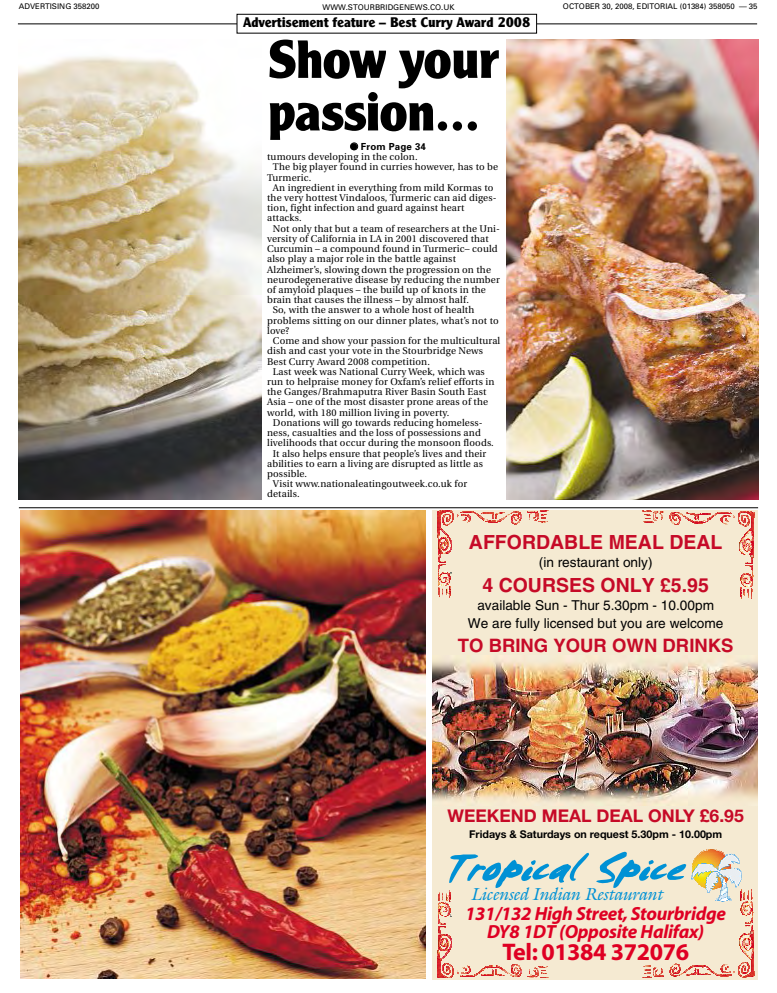
<style>
.page{position:relative;width:777px;height:993px;background:#fff}
.page>*{position:absolute;margin:0;border:0;box-sizing:border-box;transform-origin:0 0}
.t1{font:700 52.5px/52.5px "Clearface Gothic";letter-spacing:-.02em;color:#000}
.t2{font:24.1px "Myriad Bold OV JFCFFC";letter-spacing:-.02em;color:#df0023}
.t3{font:19.5px "Helvetica LT Std Bold OV KFCFFC";color:#c60a27}
.t4{font:19.1px/17.9px "Myriad Bold Italic OV IFCFFC";letter-spacing:-.015em;color:#df0023;text-align:center}
.t5{font:18.5px "Helvetica LT Std Bold OV KFCFFC";color:#c60a27}
.t6{font:17.5px "Helvetica Neue LT Std Bd OV MFCFFC";color:#c60a27}
.t7{font:17.2px "Galliard BT Normal Italic OV HFCFFC";color:#0091d5}
.t8{font:13.6px/17.9px "Helvetica LT Std Roman OV LFCFFC";color:#000;text-align:center}
.t9{font:700 13.6px "Clearface Gothic";color:#000}
.t10{font:10.7px "Helvetica Neue LT Std Bd OV MFCFFC";color:#000}
.t11{font:9.7px "Utopia";letter-spacing:.015em;color:#000}
.t12{font:700 9.7px "Univers";letter-spacing:.015em;color:#000}
.t13{font:7.8px "Univers";color:#000}
</style>
<div class="page">
<hr style="left:19px;top:507px;width:739px;height:1px;background:#000">
<hr style="left:18px;top:23px;width:739px;height:1px;background:#000">
<div style="left:237px;top:14px;width:299px;height:19px;background:#fff"></div>
<div style="left:236px;top:14px;width:301px;height:20px;border:1px solid #000"></div>
<img style="left:19px;top:56px;width:243px;height:443px">
<img style="left:506px;top:40px;width:252px;height:459px">
<div style="left:432px;top:510px;width:326px;height:469px;background:#f5ead2"></div>
<img style="left:432px;top:660px;width:326px;height:146px">
<svg style="left:438px;top:849px;width:316px;height:129px"></svg>
<svg style="left:670px;top:511px;width:84px;height:87px"></svg>
<svg style="left:438px;top:510px;width:83px;height:88px"></svg>
<svg style="left:527px;top:510px;width:21px;height:13px"></svg>
<svg style="left:642px;top:510px;width:22px;height:13px"></svg>
<img style="left:20px;top:510px;width:405px;height:468px">
<p class="t13" style="left:19px;top:3px;width:82px">ADVERTISING 358200</p>
<p class="t13" style="left:323px;top:4px;width:134px">WWW.STOURBRIDGENEWS.CO.UK</p>
<p class="t13" style="left:563px;top:3px;width:196px">OCTOBER 30, 2008, EDITORIAL (01384) 358050 — 35</p>
<p class="t9" style="left:243px;top:18px;width:288px">Advertisement feature – Best Curry Award 2008</p>
<p class="t1" style="left:267px;top:38px;width:233px">Show your passion...</p>
<p class="t12" style="left:350px;top:143px;width:77px">● From Page 34</p>
<p class="t11" style="left:267px;top:153px;width:152px">tumours developing in the colon.</p>
<p class="t11" style="left:273px;top:163px;width:227px">The big player found in curries however, has to be</p>
<p class="t11" style="left:267px;top:174px;width:46px">Turmeric.</p>
<p class="t11" style="left:273px;top:184px;width:222px">An ingredient in everything from mild Kormas to</p>
<p class="t11" style="left:267px;top:194px;width:231px">the very hottest Vindaloos, Turmeric can aid diges-</p>
<p class="t11" style="left:267px;top:204px;width:199px">tion, fight infection and guard against heart</p>
<p class="t11" style="left:267px;top:215px;width:36px">attacks.</p>
<p class="t11" style="left:273px;top:225px;width:228px">Not only that but a team of researchers at the Uni-</p>
<p class="t11" style="left:267px;top:235px;width:223px">versity of California in LA in 2001 discovered that</p>
<p class="t11" style="left:267px;top:245px;width:232px">Curcumin – a compound found in Turmeric– could</p>
<p class="t11" style="left:267px;top:255px;width:190px">also play a major role in the battle against</p>
<p class="t11" style="left:267px;top:266px;width:225px">Alzheimer’s, slowing down the progression on the</p>
<p class="t11" style="left:267px;top:276px;width:234px">neurodegenerative disease by reducing the number</p>
<p class="t11" style="left:267px;top:286px;width:220px">of amyloid plaques – the build up of knots in the</p>
<p class="t11" style="left:267px;top:296px;width:203px">brain that causes the illness – by almost half.</p>
<p class="t11" style="left:273px;top:306px;width:203px">So, with the answer to a whole host of health</p>
<p class="t11" style="left:267px;top:317px;width:233px">problems sitting on our dinner plates, what’s not to</p>
<p class="t11" style="left:267px;top:327px;width:24px">love?</p>
<p class="t11" style="left:273px;top:337px;width:229px">Come and show your passion for the multicultural</p>
<p class="t11" style="left:267px;top:347px;width:217px">dish and cast your vote in the Stourbridge News</p>
<p class="t11" style="left:267px;top:358px;width:164px">Best Curry Award 2008 competition.</p>
<p class="t11" style="left:273px;top:368px;width:213px">Last week was National Curry Week, which was</p>
<p class="t11" style="left:267px;top:378px;width:229px">run to helpraise money for Oxfam’s relief efforts in</p>
<p class="t11" style="left:267px;top:388px;width:221px">the Ganges/Brahmaputra River Basin South East</p>
<p class="t11" style="left:267px;top:398px;width:222px">Asia – one of the most disaster prone areas of the</p>
<p class="t11" style="left:267px;top:409px;width:184px">world, with 180 million living in poverty.</p>
<p class="t11" style="left:273px;top:419px;width:211px">Donations will go towards reducing homeless-</p>
<p class="t11" style="left:267px;top:429px;width:215px">ness, casualties and the loss of possessions and</p>
<p class="t11" style="left:267px;top:439px;width:228px">livelihoods that occur during the monsoon floods.</p>
<p class="t11" style="left:273px;top:449px;width:215px">It also helps ensure that people’s lives and their</p>
<p class="t11" style="left:267px;top:460px;width:217px">abilities to earn a living are disrupted as little as</p>
<p class="t11" style="left:267px;top:470px;width:41px">possible.</p>
<p class="t11" style="left:273px;top:480px;width:196px">Visit www.nationaleatingoutweek.co.uk for</p>
<p class="t11" style="left:267px;top:490px;width:34px">details.</p>
<p class="t3" style="left:469px;top:530px;width:255px">AFFORDABLE MEAL DEAL</p>
<p class="t8" style="left:539px;top:553px;width:115px">(in restaurant only)</p>
<p class="t3" style="left:482px;top:573px;width:228px">4 COURSES ONLY £5.95</p>
<p class="t8" style="left:468px;top:596px;width:257px">available Sun - Thur 5.30pm - 10.00pm<br>We are fully licensed but you are welcome</p>
<p class="t5" style="left:458px;top:634px;width:277px">TO BRING YOUR OWN DRINKS</p>
<p class="t6" style="left:447px;top:805px;width:298px">WEEKEND MEAL DEAL ONLY £6.95</p>
<p class="t10" style="left:469px;top:827px;width:254px">Fridays &amp; Saturdays on request 5.30pm - 10.00pm</p>
<p class="t7" style="left:472px;top:883px;width:193px">Licensed Indian Restaurant</p>
<p class="t4" style="left:465px;top:904px;width:262px">131/132 High Street,Stourbridge<br>DY8 1DT (Opposite Halifax)</p>
<p class="t2" style="left:502px;top:938px;width:188px">Tel: 01384 372076</p>
</div>
